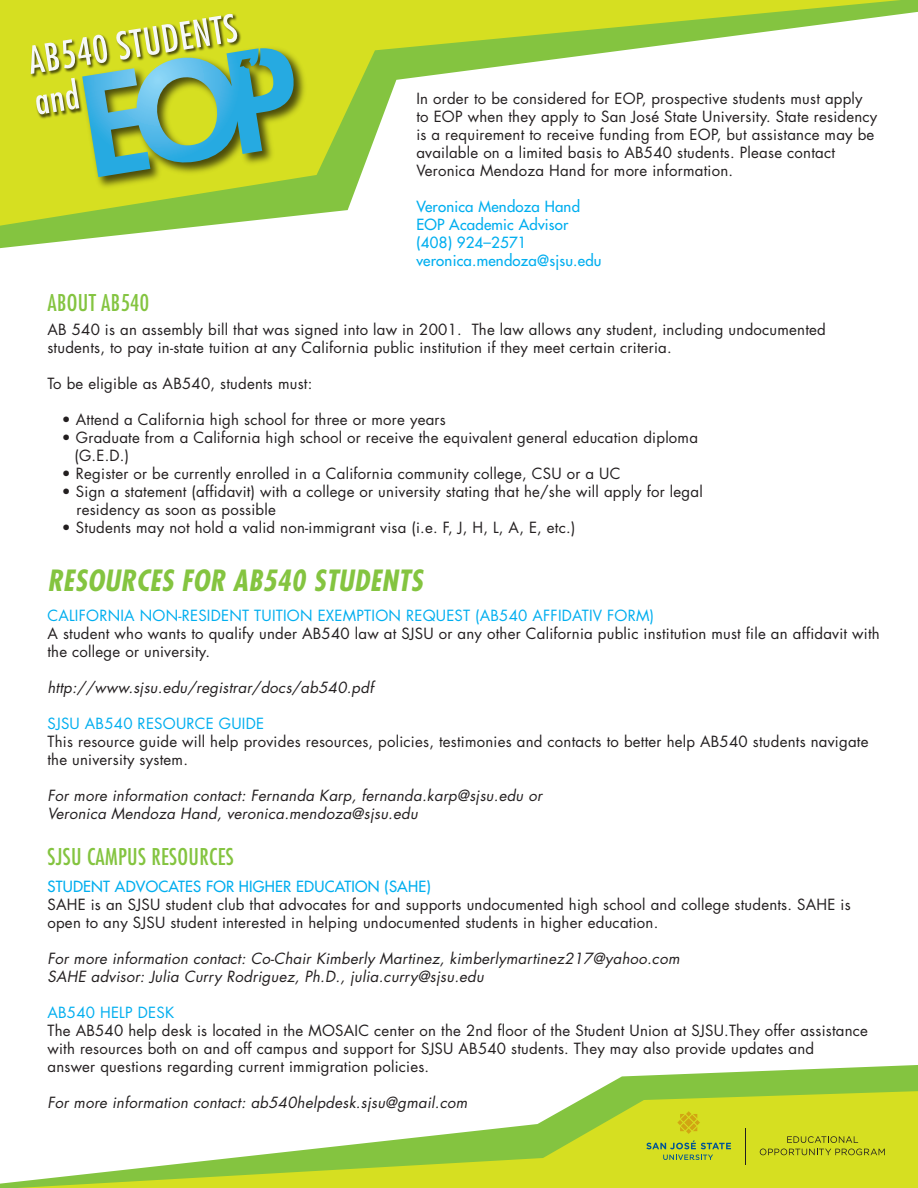
<style>
.page{position:relative;width:918px;height:1188px;background:#fff}
.page>*{position:absolute;margin:0;border:0;box-sizing:border-box;transform-origin:0 0}
.t1{font:italic 700 condensed 28.5px "Futura";letter-spacing:.015em;color:#84c440}
.t2{font:condensed 22.5px "Futura";letter-spacing:.015em;color:#84c440}
.t3{font:15px/18px "Futura";letter-spacing:.015em;color:#231f20}
.t4{font:italic 15px/18px "Futura";letter-spacing:.015em;color:#231f20}
.t5{font:15px/18px "Futura";letter-spacing:.015em;color:#00aeef}
.t6{font:15px "Futura";letter-spacing:.015em;color:#00aeef}
</style>
<div class="page">
<svg style="left:0;top:0;width:918px;height:248px"></svg>
<svg style="left:0;top:0;width:901px;height:226px"></svg>
<img style="left:78px;top:44px;width:231px;height:148px">
<svg style="left:31px;top:14px;width:264px;height:163px;background:#9dc365"></svg>
<svg style="left:0;top:1065px;width:918px;height:123px"></svg>
<svg style="left:17px;top:1091px;width:901px;height:97px"></svg>
<svg style="left:677px;top:1111px;width:23px;height:23px"></svg>
<hr style="left:745px;top:1128px;width:1px;height:36px;background:#231f20">
<svg style="left:663px;top:1155px;width:50px;height:5px"></svg>
<svg style="left:646px;top:1140px;width:85px;height:9px"></svg>
<svg style="left:787px;top:1136px;width:71px;height:7px"></svg>
<svg style="left:760px;top:1149px;width:125px;height:6px"></svg>
<p class="t3" style="left:416px;top:90px;width:462px">In order to be considered for EOP, prospective students must apply to EOP when they apply to San José State University. State residency is a requirement to receive funding from EOP, but assistance may be available on a limited basis to AB540 students. Please contact Veronica Mendoza Hand for more information.</p>
<p class="t5" style="left:416px;top:198px;width:187px">Veronica Mendoza Hand<br>EOP Academic Advisor (408) 924–2571 veronica.mendoza@sjsu.edu</p>
<h2 class="t2" style="left:47px;top:289px;width:103px">ABOUT AB540</h2>
<p class="t3" style="left:47px;top:321px;width:780px">AB 540 is an assembly bill that was signed into law in 2001. The law allows any student, including undocumented students, to pay in-state tuition at any California public institution if they meet certain criteria.</p>
<p class="t3" style="left:47px;top:375px;width:266px">To be eligible as AB540, students must:</p>
<p class="t3" style="left:62px;top:411px;width:385px">• Attend a California high school for three or more years</p>
<p class="t3" style="left:75px;top:429px;width:625px;text-indent:-13px">• Graduate from a California high school or receive the equivalent general education diploma (G.E.D.)</p>
<p class="t3" style="left:62px;top:465px;width:560px">• Register or be currently enrolled in a California community college, CSU or a UC</p>
<p class="t3" style="left:77px;top:483px;width:628px;text-indent:-15px">• Sign a statement (affidavit) with a college or university stating that he/she will apply for legal residency as soon as possible</p>
<p class="t3" style="left:62px;top:519px;width:515px">• Students may not hold a valid non-immigrant visa (i.e. F, J, H, L, A, E, etc.)</p>
<h1 class="t1" style="left:47px;top:562px;width:377px">RESOURCES FOR AB540 STUDENTS</h1>
<p class="t6" style="left:47px;top:606px;width:608px">CALIFORNIA NON-RESIDENT TUITION EXEMPTION REQUEST (AB540 AFFIDATIV FORM)</p>
<p class="t3" style="left:47px;top:625px;width:834px">A student who wants to qualify under AB540 law at SJSU or any other California public institution must file an affidavit with the college or university.</p>
<p class="t4" style="left:47px;top:679px;width:328px">http://www.sjsu.edu/registrar/docs/ab540.pdf</p>
<p class="t6" style="left:47px;top:714px;width:218px">SJSU AB540 RESOURCE GUIDE</p>
<p class="t3" style="left:47px;top:733px;width:823px">This resource guide will help provides resources, policies, testimonies and contacts to better help AB540 students navigate the university system.</p>
<p class="t4" style="left:47px;top:787px;width:496px">For more information contact: Fernanda Karp, fernanda.karp@sjsu.edu or<br>Veronica Mendoza Hand, veronica.mendoza@sjsu.edu</p>
<h2 class="t2" style="left:47px;top:843px;width:188px">SJSU CAMPUS RESOURCES</h2>
<p class="t5" style="left:47px;top:878px;width:385px">STUDENT ADVOCATES FOR HIGHER EDUCATION (SAHE)</p>
<p class="t3" style="left:47px;top:896px;width:805px">SAHE is an SJSU student club that advocates for and supports undocumented high school and college students. SAHE is open to any SJSU student interested in helping undocumented students in higher education.</p>
<p class="t4" style="left:47px;top:950px;width:634px">For more information contact: Co-Chair Kimberly Martinez, kimberlymartinez217@yahoo.com<br>SAHE advisor: Julia Curry Rodriguez, Ph.D., julia.curry@sjsu.edu</p>
<p class="t6" style="left:47px;top:1003px;width:128px">AB540 HELP DESK</p>
<p class="t3" style="left:47px;top:1022px;width:822px">The AB540 help desk is located in the MOSAIC center on the 2nd floor of the Student Union at SJSU.They offer assistance with resources both on and off campus and support for SJSU AB540 students. They may also provide updates and<br>answer questions regarding current immigration policies.</p>
<p class="t4" style="left:47px;top:1094px;width:421px">For more information contact: ab540helpdesk.sjsu@gmail.com</p>
</div>
